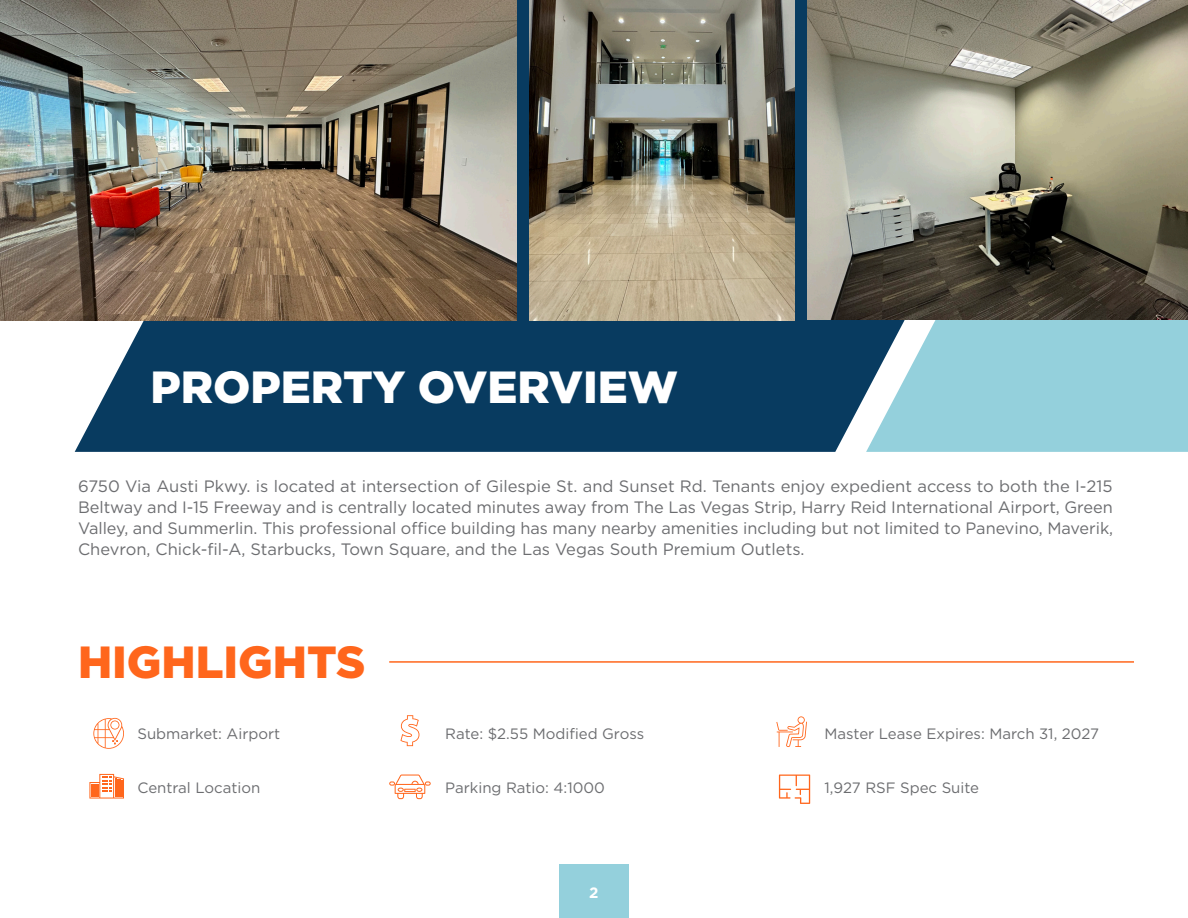
<style>
.page{position:relative;width:1188px;height:918px;background:#fff}
.page>*{position:absolute;margin:0;border:0;box-sizing:border-box;transform-origin:0 0}
.t1{font:900 45px "Gotham";color:#fff}
.t2{font:900 45px "Gotham";color:#ff661c}
.Paragraph_Style{font:16.5px/21px "Gotham";color:#6c6d70;text-align:justify}
.Paragraph_Style-2{font:15px "Gotham";color:#6c6d70}
.Paragraph_Style-3{font:700 15px "Gotham";color:#fff}
</style>
<div class="page">
<div style="left:75px;top:0;width:791px;height:452px;background:#083b60"></div>
<svg style="left:93px;top:718px;width:31px;height:31px"></svg>
<svg style="left:389px;top:775px;width:42px;height:24px"></svg>
<svg style="left:400px;top:715px;width:19px;height:31px"></svg>
<svg style="left:776px;top:716px;width:31px;height:31px"></svg>
<svg style="left:779px;top:775px;width:31px;height:29px"></svg>
<svg style="left:89px;top:774px;width:35px;height:25px"></svg>
<div style="left:560px;top:864px;width:69px;height:54px;background:#94d0dc"></div>
<svg style="left:866px;top:319px;width:322px;height:133px;background:#96cdd9"></svg>
<hr style="left:389px;top:661px;width:745px;height:2px;background:#ff661c">
<img style="left:0;top:0;width:517px;height:320px">
<img style="left:530px;top:0;width:265px;height:320px">
<img style="left:808px;top:0;width:380px;height:319px">
<p class="t1" style="left:150px;top:356px;width:529px">PROPERTY OVERVIEW</p>
<p class="Paragraph_Style" style="left:78px;top:476px;width:1037px">6750 Via Austi Pkwy. is located at intersection of Gilespie St. and Sunset Rd. Tenants enjoy expedient access to both the I-215<br>Beltway and I-15 Freeway and is centrally located minutes away from The Las Vegas Strip, Harry Reid International Airport, Green Valley, and Summerlin. This professional office building has many nearby amenities including but not limited to Panevino, Maverik, Chevron, Chick-fil-A, Starbucks, Town Square, and the Las Vegas South Premium Outlets.</p>
<p class="t2" style="left:78px;top:631px;width:289px">HIGHLIGHTS</p>
<p class="Paragraph_Style-2" style="left:137px;top:724px;width:144px">Submarket: Airport</p>
<p class="Paragraph_Style-2" style="left:137px;top:778px;width:124px">Central Location</p>
<p class="Paragraph_Style-2" style="left:445px;top:724px;width:200px">Rate: $2.55 Modified Gross</p>
<p class="Paragraph_Style-2" style="left:445px;top:778px;width:161px">Parking Ratio: 4:1000</p>
<p class="Paragraph_Style-3" style="left:589px;top:883px;width:11px">2</p>
<p class="Paragraph_Style-2" style="left:825px;top:724px;width:276px">Master Lease Expires: March 31, 2027</p>
<p class="Paragraph_Style-2" style="left:825px;top:778px;width:156px">1,927 RSF Spec Suite</p>
</div>
